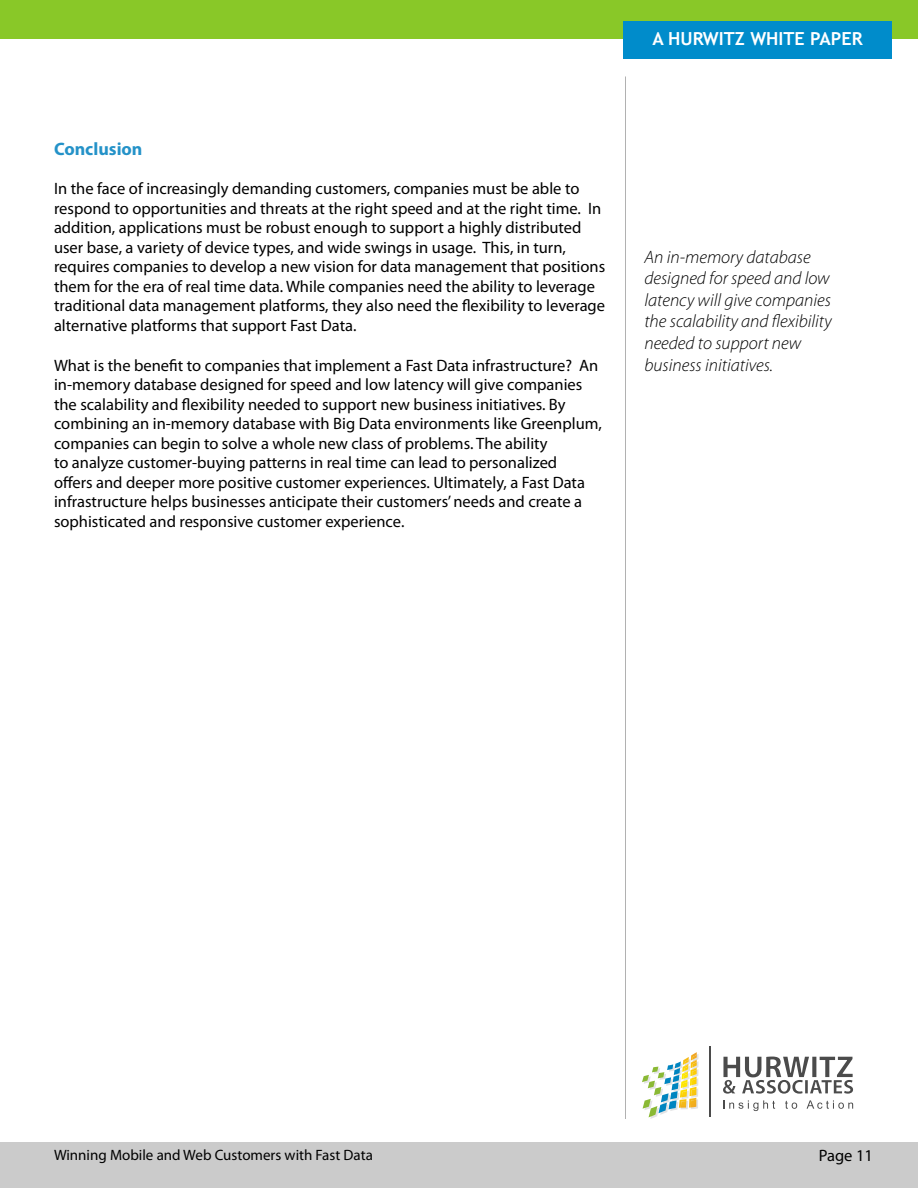
<style>
.page{position:relative;width:918px;height:1188px;background:#fff}
.page>*{position:absolute;margin:0;border:0;box-sizing:border-box;transform-origin:0 0}
.t1{font:italic 300 18px/21.6px "Myriad Pro";color:#000}
.t2{font:700 18px "Trebuchet MS";color:#fff}
.t3{font:700 18px "Myriad Pro";color:#2492c8}
.t4{font:16.5px/19.5px "Myriad Pro";color:#000}
.t5{font:15px "Myriad Pro";color:#000}
</style>
<div class="page">
<div style="left:0;top:0;width:918px;height:39px;background:#89c828"></div>
<div style="left:0;top:1143px;width:918px;height:45px;background:#cbcbcb"></div>
<div style="left:623px;top:21px;width:269px;height:38px;background:#008ccb"></div>
<hr style="left:625px;top:76px;width:1px;height:1043px;background:#b1b1b1">
<svg style="left:642px;top:1052px;width:57px;height:67px"></svg>
<svg style="left:723px;top:1057px;width:130px;height:37px"></svg>
<svg style="left:723px;top:1100px;width:52px;height:11px"></svg>
<svg style="left:785px;top:1101px;width:12px;height:8px"></svg>
<svg style="left:807px;top:1100px;width:46px;height:9px"></svg>
<hr style="left:710px;top:1047px;width:1px;height:70px;background:#4b4b4b">
<p class="t3" style="left:54px;top:137px;width:90px">Conclusion</p>
<p class="t4" style="left:54px;top:179px;width:553px">In the face of increasingly demanding customers, companies must be able to respond to opportunities and threats at the right speed and at the right time. In addition, applications must be robust enough to support a highly distributed user base, a variety of device types, and wide swings in usage. This, in turn, requires companies to develop a new vision for data management that positions them for the era of real time data. While companies need the ability to leverage traditional data management platforms, they also need the flexibility to leverage alternative platforms that support Fast Data.</p>
<p class="t4" style="left:54px;top:355px;width:550px">What is the benefit to companies that implement a Fast Data infrastructure? An in-memory database designed for speed and low latency will give companies the scalability and flexibility needed to support new business initiatives. By combining an in-memory database with Big Data environments like Greenplum, companies can begin to solve a whole new class of problems. The ability<br>to analyze customer-buying patterns in real time can lead to personalized<br>offers and deeper more positive customer experiences. Ultimately, a Fast Data infrastructure helps businesses anticipate their customers’ needs and create a sophisticated and responsive customer experience.</p>
<p class="t2" style="left:652px;top:28px;width:212px">A HURWITZ WHITE PAPER</p>
<p class="t1" style="left:644px;top:246px;width:189px">An in-memory database designed for speed and low latency will give companies the scalability and flexibility needed to support new business initiatives.</p>
<p class="t5" style="left:54px;top:1146px;width:320px">Winning Mobile and Web Customers with Fast Data</p>
<p class="t4" style="left:819px;top:1145px;width:56px">Page 11</p>
</div>
